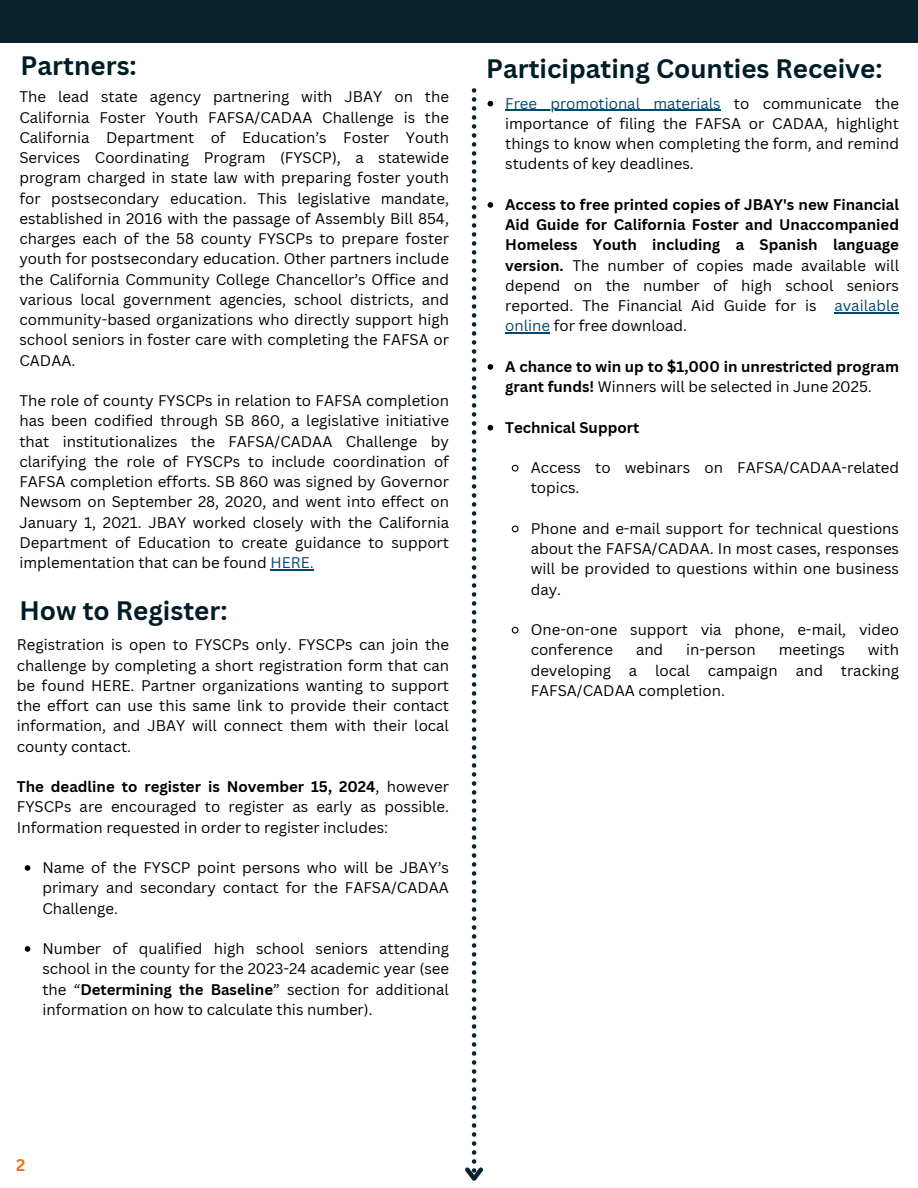
<style>
.page{position:relative;width:918px;height:1188px;background:#fff}
.page>*{position:absolute;margin:0;border:0;box-sizing:border-box;transform-origin:0 0}
.t1{font:700 25.95px "Canva Sans";color:#001c27}
.t2{font:700 16.5px "Canva Sans";color:#e7731f}
.t3{font:15px/20.2px "Canva Sans";color:#000;text-align:justify}
.t4{font:700 15px/20.2px "Canva Sans";color:#000;text-align:justify}
.s1{color:#00496e}
.s2{font-weight:700}
.s3{font-weight:400}
.s4{font-weight:400;color:#00496e}
</style>
<div class="page">
<div style="left:0;top:0;width:918px;height:42px;background:#09222d"></div>
<svg style="left:25px;top:865px;width:5px;height:6px"></svg>
<svg style="left:25px;top:946px;width:5px;height:6px"></svg>
<hr style="left:270px;top:569px;width:44px;height:1px;background:#00496e">
<hr style="left:505px;top:110px;width:216px;height:1px;background:#00496e">
<hr style="left:834px;top:312px;width:65px;height:1px;background:#00496e">
<hr style="left:505px;top:333px;width:45px;height:1px;background:#00496e">
<svg style="left:465px;top:88px;width:28px;height:1093px"></svg>
<svg style="left:511px;top:464px;width:8px;height:8px"></svg>
<svg style="left:511px;top:525px;width:8px;height:8px"></svg>
<svg style="left:511px;top:626px;width:8px;height:8px"></svg>
<h1 class="t1" style="left:21px;top:50px;width:118px">Partners:</h1>
<p class="t3" style="left:19px;top:87px;width:431px">The lead state agency partnering with JBAY on the California Foster Youth FAFSA/CADAA Challenge is the California Department of Education’s Foster Youth Services Coordinating Program (FYSCP), a statewide program charged in state law with preparing foster youth for postsecondary education. This legislative mandate, established in 2016 with the passage of Assembly Bill 854, charges each of the 58 county FYSCPs to prepare foster youth for postsecondary education. Other partners include the California Community College Chancellor’s Office and various local government agencies, school districts, and community-based organizations who directly support high school seniors in foster care with completing the FAFSA or CADAA.</p>
<p class="t3" style="left:19px;top:391px;width:431px">The role of county FYSCPs in relation to FAFSA completion has been codified through SB 860, a legislative initiative that institutionalizes the FAFSA/CADAA Challenge by clarifying the role of FYSCPs to include coordination of FAFSA completion efforts. SB 860 was signed by Governor Newsom on September 28, 2020, and went into effect on January 1, 2021. JBAY worked closely with the California Department of Education to create guidance to support implementation that can be found <span class="s1">HERE.</span></p>
<h1 class="t1" style="left:19px;top:595px;width:210px">How to Register:</h1>
<p class="t3" style="left:17px;top:635px;width:434px">Registration is open to FYSCPs only. FYSCPs can join the challenge by completing a short registration form that can be found HERE. Partner organizations wanting to support the effort can use this same link to provide their contact information, and JBAY will connect them with their local county contact.</p>
<p class="t3" style="left:17px;top:777px;width:434px"><span class="s2">The deadline to register is November 15, 2024</span>, however FYSCPs are encouraged to register as early as possible.<br>Information requested in order to register includes:</p>
<p class="t3" style="left:42px;top:858px;width:408px">Name of the FYSCP point persons who will be JBAY’s primary and secondary contact for the FAFSA/CADAA Challenge.</p>
<p class="t3" style="left:42px;top:939px;width:408px">Number of qualified high school seniors attending school in the county for the 2023-24 academic year (see the “<span class="s2">Determining the Baseline</span>” section for additional information on how to calculate this number).</p>
<h1 class="t1" style="left:486px;top:53px;width:398px">Participating Counties Receive:</h1>
<p class="t3" style="left:505px;top:93px;width:395px"><span class="s1">Free promotional materials</span> to communicate the importance of filing the FAFSA or CADAA, highlight things to know when completing the form, and remind students of key deadlines.</p>
<p class="t4" style="left:505px;top:195px;width:395px">Access to free printed copies of JBAY's new Financial Aid Guide for California Foster and Unaccompanied Homeless Youth including a Spanish language version. <span class="s3">The number of copies made available will depend on the number of high school seniors reported. The Financial Aid Guide for is</span> <span class="s4">available online</span> <span class="s3">for free download.</span></p>
<p class="t4" style="left:505px;top:357px;width:395px">A chance to win up to $1,000 in unrestricted program grant funds! <span class="s3">Winners will be selected in June 2025.</span></p>
<p class="t4" style="left:505px;top:417px;width:136px">Technical Support</p>
<p class="t3" style="left:531px;top:458px;width:370px">Access to webinars on FAFSA/CADAA-related topics.</p>
<p class="t3" style="left:531px;top:518px;width:370px">Phone and e-mail support for technical questions about the FAFSA/CADAA. In most cases, responses will be provided to questions within one business day.</p>
<p class="t3" style="left:531px;top:620px;width:370px">One-on-one support via phone, e-mail, video conference</p>
<p class="t3" style="left:531px;top:640px;width:370px;text-indent:337px">with developing a local campaign and tracking FAFSA/CADAA completion.</p>
<p class="t3" style="left:636px;top:640px;width:29px">and</p>
<p class="t3" style="left:686px;top:640px;width:71px">in-person</p>
<p class="t3" style="left:779px;top:640px;width:68px">meetings</p>
<p class="t2" style="left:16px;top:1156px;width:11px">2</p>
</div>
